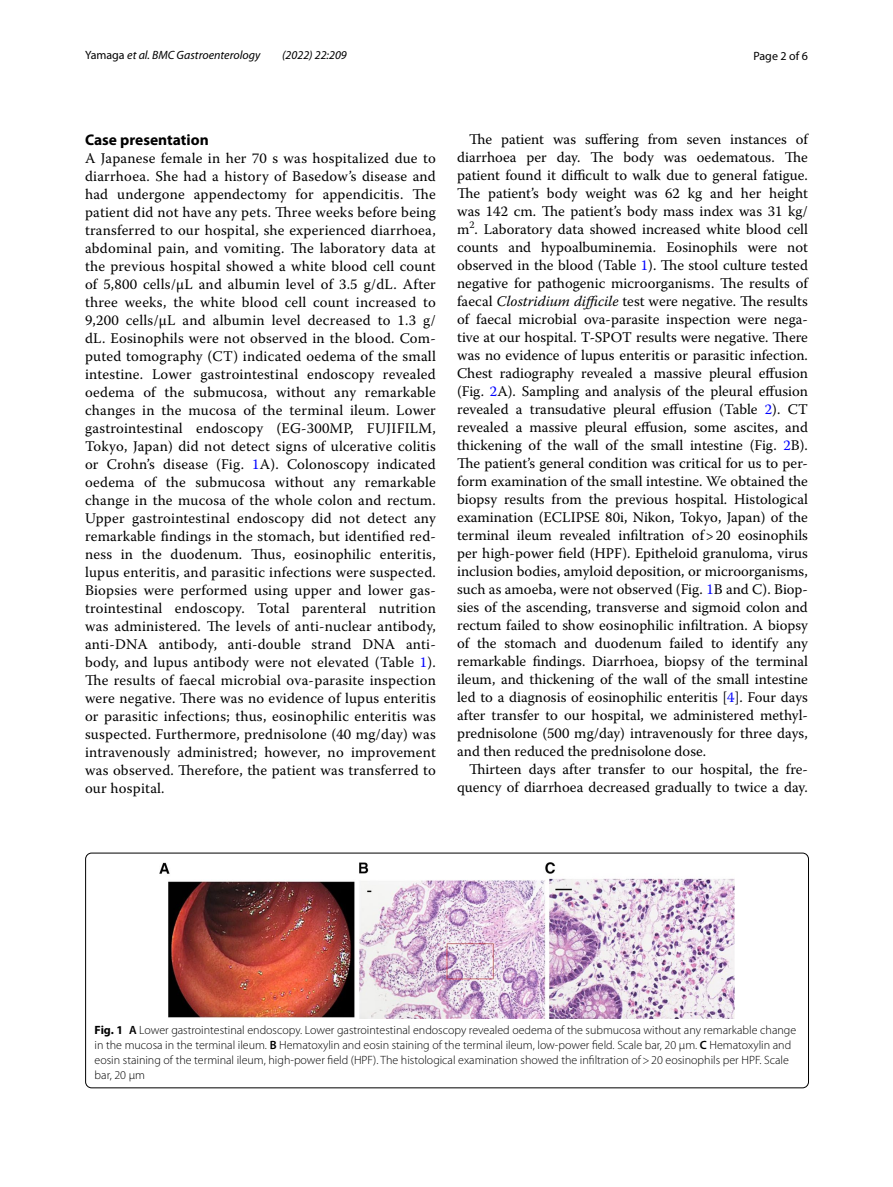
<style>
.page{position:relative;width:893px;height:1187px;background:#fff}
.page>*{position:absolute;margin:0;border:0;box-sizing:border-box;transform-origin:0 0}
.t1{font:700 15.45px "Myriad Pro";color:#000}
.t2{font:14.7px/18px "Warnock Pro";color:#000;text-align:justify}
.t3{font:300 12px/15px "Myriad Pro";color:#000}
.t4{font:italic 12px "Myriad Pro";color:#000}
.t5{font:12px "Myriad Pro";color:#000}
.s1{font-style:normal}
.s2{color:#00f}
.s3{font-style:italic}
.s4{font-weight:700}
.s5{font-weight:600}
</style>
<div class="page">
<img style="left:160px;top:862px;width:574px;height:156px">
<div style="left:85px;top:852px;width:724px;height:235px;border:1px solid #000;border-radius:6px"></div>
<p class="t4" style="left:85px;top:48px;width:177px"><span class="s1">Yamaga</span> et al. BMC Gastroenterology</p>
<p class="t4" style="left:282px;top:48px;width:66px">(2022) 22:209</p>
<p class="t5" style="left:753px;top:48px;width:56px">Page 2 of 6</p>
<p class="t1" style="left:85px;top:129px;width:125px">Case presentation</p>
<p class="t2" style="left:85px;top:148px;width:352px">A Japanese female in her 70 s was hospitalized due to diarrhoea. She had a history of Basedow’s disease and had undergone appendectomy for appendicitis. The patient did not have any pets. Three weeks before being transferred to our hospital, she experienced diarrhoea, abdominal pain, and vomiting. The laboratory data at the previous hospital showed a white blood cell count of 5,800 cells/μL and albumin level of 3.5 g/dL. After three weeks, the white blood cell count increased to 9,200 cells/μL and albumin level decreased to 1.3 g/ dL. Eosinophils were not observed in the blood. Com&shy;puted tomography (CT) indicated oedema of the small intestine. Lower gastrointestinal endoscopy revealed oedema of the submucosa, without any remarkable changes in the mucosa of the terminal ileum. Lower gastrointestinal endoscopy (EG-300MP, FUJIFILM, Tokyo, Japan) did not detect signs of ulcerative colitis or Crohn’s disease (Fig. <span class="s2">1</span>A). Colonoscopy indicated oedema of the submucosa without any remarkable change in the mucosa of the whole colon and rectum.<br>Upper gastrointestinal endoscopy did not detect any remarkable findings in the stomach, but identified red&shy;ness in the duodenum. Thus, eosinophilic enteritis, lupus enteritis, and parasitic infections were suspected.<br>Biopsies were performed using upper and lower gas&shy;trointestinal endoscopy. Total parenteral nutrition was administered. The levels of anti-nuclear antibody, anti-DNA antibody, anti-double strand DNA anti&shy;body, and lupus antibody were not elevated (Table <span class="s2">1</span>).<br>The results of faecal microbial ova-parasite inspection were negative. There was no evidence of lupus enteritis or parasitic infections; thus, eosinophilic enteritis was suspected. Furthermore, prednisolone (40 mg/day) was intravenously administred; however, no improvement was observed. Therefore, the patient was transferred to our hospital.</p>
<p class="t2" style="left:457px;top:130px;width:352px;text-indent:12px">The patient was suffering from seven instances of diarrhoea per day. The body was oedematous. The patient found it difficult to walk due to general fatigue.<br>The patient’s body weight was 62 kg and her height was 142 cm. The patient’s body mass index was 31 kg/ m<sup>2</sup>. Laboratory data showed increased white blood cell counts and hypoalbuminemia. Eosinophils were not observed in the blood (Table <span class="s2">1</span>). The stool culture tested negative for pathogenic microorganisms. The results of faecal <span class="s3">Clostridium difficile</span> test were negative. The results of faecal microbial ova-parasite inspection were nega&shy;tive at our hospital. T-SPOT results were negative. There was no evidence of lupus enteritis or parasitic infection.<br>Chest radiography revealed a massive pleural effusion (Fig. <span class="s2">2</span>A). Sampling and analysis of the pleural effusion revealed a transudative pleural effusion (Table <span class="s2">2</span>). CT revealed a massive pleural effusion, some ascites, and thickening of the wall of the small intestine (Fig. <span class="s2">2</span>B).<br>The patient’s general condition was critical for us to per&shy;form examination of the small intestine. We obtained the biopsy results from the previous hospital. Histological examination (ECLIPSE 80i, Nikon, Tokyo, Japan) of the terminal ileum revealed infiltration of&gt;20 eosinophils per high-power field (HPF). Epitheloid granuloma, virus inclusion bodies, amyloid deposition, or microorganisms, such as amoeba, were not observed (Fig. <span class="s2">1</span>B and C). Biop&shy;sies of the ascending, transverse and sigmoid colon and rectum failed to show eosinophilic infiltration. A biopsy of the stomach and duodenum failed to identify any remarkable findings. Diarrhoea, biopsy of the terminal ileum, and thickening of the wall of the small intestine led to a diagnosis of eosinophilic enteritis [<span class="s2">4</span>]. Four days after transfer to our hospital, we administered methyl&shy;prednisolone (500 mg/day) intravenously for three days, and then reduced the prednisolone dose.</p>
<p class="t2" style="left:457px;top:760px;width:352px;text-align:right">Thirteen days after transfer to our hospital, the fre&shy;quency of diarrhoea decreased gradually to twice a day.</p>
<p class="t3" style="left:95px;top:1022px;width:703px"><span class="s4">Fig. 1</span> <span class="s5">A</span> Lower gastrointestinal endoscopy. Lower gastrointestinal endoscopy revealed oedema of the submucosa without any remarkable change in the mucosa in the terminal ileum. <span class="s5">B</span> Hematoxylin and eosin staining of the terminal ileum, low-power field. Scale bar, 20 µm. <span class="s5">C</span> Hematoxylin and eosin staining of the terminal ileum, high-power field (HPF). The histological examination showed the infiltration of&gt;20 eosinophils per HPF. Scale bar, 20 µm</p>
</div>
